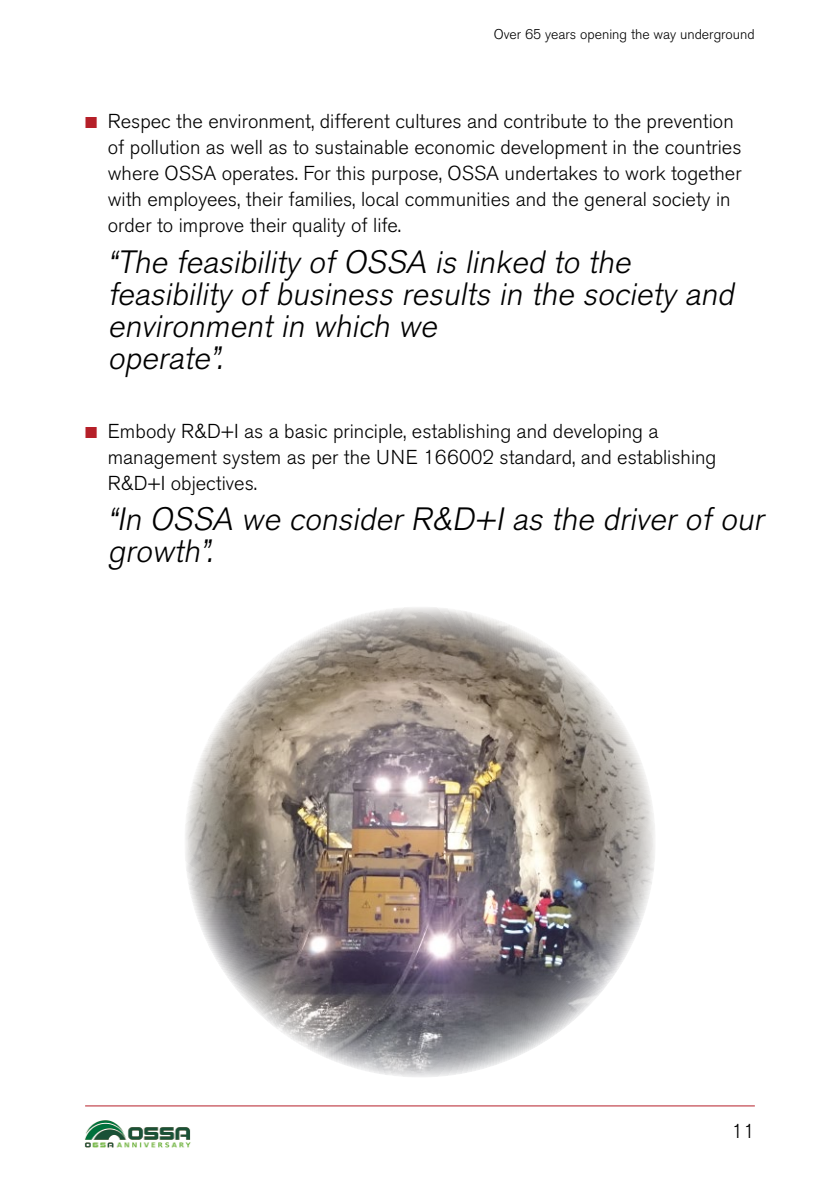
<style>
.page{position:relative;width:840px;height:1191px;background:#fff}
.page>*{position:absolute;margin:0;border:0;box-sizing:border-box;transform-origin:0 0}
.cita{font:italic 300 32px/32px "Akzidenz Grotesk BE";color:#000}
.t1{font:300 20px/26px "Akzidenz Grotesk BE";color:#000}
.t2{font:300 14px "Akzidenz Grotesk BE";color:#000}
.s1{color:#b51f28}
</style>
<div class="page">
<img style="left:184px;top:606px;width:471px;height:471px;border-radius:235px">
<hr style="left:85px;top:1105px;width:669px;height:1px;background:#b51f28">
<img style="left:84px;top:1120px;width:107px;height:28px">
<p class="t2" style="left:493px;top:26px;width:262px">Over 65 years opening the way underground</p>
<p class="t1" style="left:108px;top:109px;width:635px;text-indent:-23px"><span class="s1">■</span> Respec the environment, different cultures and contribute to the prevention of pollution as well as to sustainable economic development in the countries where OSSA operates. For this purpose, OSSA undertakes to work together with employees, their families, local communities and the general society in order to improve their quality of life.</p>
<p class="cita" style="left:108px;top:246px;width:633px">“The feasibility of OSSA is linked to the feasibility of business results in the society and environment in which we<br>operate”.</p>
<p class="t1" style="left:108px;top:418px;width:609px;text-indent:-23px"><span class="s1">■</span> Embody R&amp;D+I as a basic principle, establishing and developing a management system as per the UNE 166002 standard, and establishing<br>R&amp;D+I objectives.</p>
<p class="cita" style="left:108px;top:504px;width:663px">“In OSSA we consider R&amp;D+I as the driver of our growth”.</p>
<p class="t1" style="left:731px;top:1118px;width:25px">11</p>
</div>
